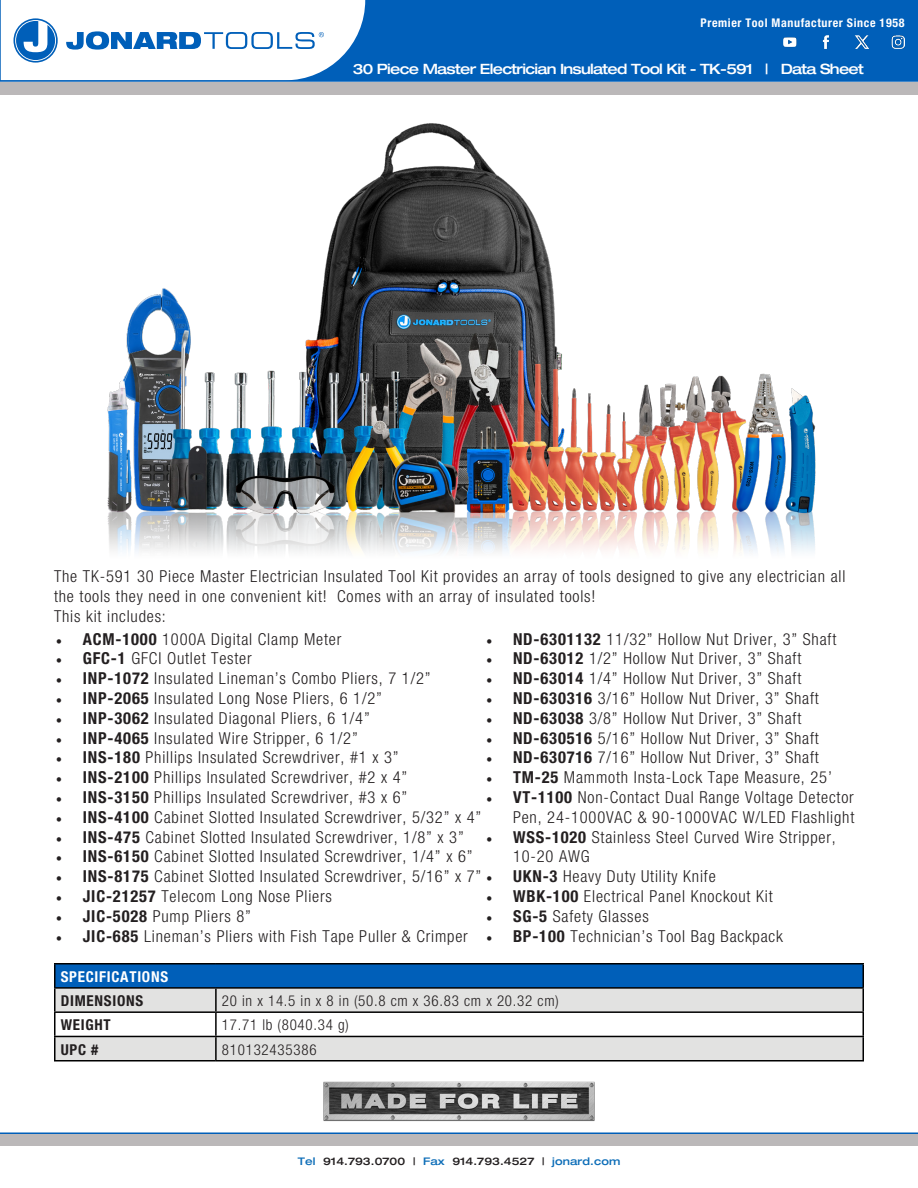
<style>
.page{position:relative;width:918px;height:1188px;background:#fff}
.page>*{position:absolute;margin:0;border:0;box-sizing:border-box;transform-origin:0 0}
.t1{font:300 condensed 16.5px/19.8px "Helvetica Neue";letter-spacing:.05em;color:#231f20}
.t2{font:300 condensed 15px "Helvetica Neue";letter-spacing:.05em;color:#231f20}
.t3{font:700 condensed 15px "Helvetica Neue";letter-spacing:.05em;color:#231f20}
.t4{font:700 condensed 15px "Helvetica Neue";letter-spacing:.05em;color:#fff}
.t5{font:500 expanded 14.25px "Helvetica Neue";letter-spacing:-.05em;color:#fff}
.t6{font:700 condensed 12px "Helvetica Neue";letter-spacing:.05em;color:#fff}
.t7{font:500 expanded 10.5px "Helvetica Neue";letter-spacing:.01em;color:#231f20}
.s1{font-family:"Minion Pro";font-weight:400;font-stretch:normal}
.s2{font-weight:700}
.s3{color:#0e6eb8}
</style>
<div class="page">
<div style="left:1px;top:0;width:917px;height:81px;background:#005fb9"></div>
<div style="left:0;top:82px;width:918px;height:12px;background:#bbb8b9"></div>
<div style="left:0;top:1134px;width:918px;height:12px;background:#bbb8b9"></div>
<img style="left:323px;top:1081px;width:272px;height:41px">
<hr style="left:0;top:1132px;width:918px;height:2px;background:#005fb9">
<svg style="left:1px;top:0;width:364px;height:80px;background:#d9e7f4"></svg>
<hr style="left:0;top:80px;width:918px;height:2px;background:#005fb9">
<img style="left:783px;top:35px;width:122px;height:14px">
<div style="left:55px;top:964px;width:808px;height:24px;background:#005fb9"></div>
<svg style="left:56px;top:989px;width:806px;height:71px;fill:#e2e2e1"></svg>
<hr style="left:54px;top:989px;width:2px;height:22px;background:#000">
<hr style="left:54px;top:1011px;width:162px;height:2px;background:#000">
<hr style="left:54px;top:1013px;width:2px;height:23px;background:#000">
<hr style="left:54px;top:1036px;width:162px;height:1px;background:#000">
<hr style="left:54px;top:1037px;width:2px;height:23px;background:#000">
<hr style="left:54px;top:1060px;width:162px;height:2px;background:#000">
<hr style="left:215px;top:989px;width:2px;height:22px;background:#000">
<hr style="left:862px;top:989px;width:2px;height:22px;background:#000">
<hr style="left:216px;top:1011px;width:648px;height:2px;background:#000">
<hr style="left:215px;top:1013px;width:2px;height:23px;background:#000">
<hr style="left:862px;top:1013px;width:2px;height:23px;background:#000">
<hr style="left:216px;top:1036px;width:648px;height:1px;background:#000">
<hr style="left:215px;top:1037px;width:2px;height:23px;background:#000">
<hr style="left:862px;top:1037px;width:2px;height:23px;background:#000">
<hr style="left:216px;top:1060px;width:648px;height:2px;background:#000">
<hr style="left:54px;top:963px;width:162px;height:1px;background:#000">
<hr style="left:54px;top:965px;width:2px;height:22px;background:#000">
<hr style="left:216px;top:963px;width:648px;height:1px;background:#000">
<hr style="left:862px;top:965px;width:2px;height:22px;background:#000">
<hr style="left:54px;top:987px;width:162px;height:2px;background:#000">
<hr style="left:216px;top:987px;width:648px;height:2px;background:#000">
<img style="left:107px;top:123px;width:709px;height:429px">
<p class="t6" style="left:701px;top:15px;width:205px">Premier Tool Manufacturer Since 1958</p>
<p class="t5" style="left:353px;top:60px;width:513px">30 Piece Master Electrician Insulated Tool Kit - TK-591 | Data Sheet</p>
<p class="t1" style="left:54px;top:566px;width:793px">The TK-591 30 Piece Master Electrician Insulated Tool Kit provides an array of tools designed to give any electrician all the tools they need in one convenient kit! Comes with an array of insulated tools!</p>
<p class="t1" style="left:54px;top:606px;width:113px">This kit includes:</p>
<p class="t1" style="left:56px;top:629px;width:287px"><span class="s1">•</span> <span class="s2">ACM-1000</span> 1000A Digital Clamp Meter</p>
<p class="t1" style="left:56px;top:649px;width:197px"><span class="s1">•</span> <span class="s2">GFC-1</span> GFCI Outlet Tester</p>
<p class="t1" style="left:56px;top:668px;width:376px"><span class="s1">•</span> <span class="s2">INP-1072</span> Insulated Lineman’s Combo Pliers, 7 1/2”</p>
<p class="t1" style="left:56px;top:688px;width:328px"><span class="s1">•</span> <span class="s2">INP-2065</span> Insulated Long Nose Pliers, 6 1/2”</p>
<p class="t1" style="left:56px;top:708px;width:316px"><span class="s1">•</span> <span class="s2">INP-3062</span> Insulated Diagonal Pliers, 6 1/4”</p>
<p class="t1" style="left:56px;top:728px;width:304px"><span class="s1">•</span> <span class="s2">INP-4065</span> Insulated Wire Stripper, 6 1/2”</p>
<p class="t1" style="left:56px;top:748px;width:344px"><span class="s1">•</span> <span class="s2">INS-180</span> Phillips Insulated Screwdriver, #1 x 3”</p>
<p class="t1" style="left:56px;top:767px;width:353px"><span class="s1">•</span> <span class="s2">INS-2100</span> Phillips Insulated Screwdriver, #2 x 4”</p>
<p class="t1" style="left:56px;top:787px;width:353px"><span class="s1">•</span> <span class="s2">INS-3150</span> Phillips Insulated Screwdriver, #3 x 6”</p>
<p class="t1" style="left:56px;top:807px;width:427px"><span class="s1">•</span> <span class="s2">INS-4100</span> Cabinet Slotted Insulated Screwdriver, 5/32” x 4”</p>
<p class="t1" style="left:56px;top:827px;width:410px"><span class="s1">•</span> <span class="s2">INS-475</span> Cabinet Slotted Insulated Screwdriver, 1/8” x 3”</p>
<p class="t1" style="left:56px;top:847px;width:418px"><span class="s1">•</span> <span class="s2">INS-6150</span> Cabinet Slotted Insulated Screwdriver, 1/4” x 6”</p>
<p class="t1" style="left:56px;top:866px;width:661px"><span class="s1">•</span> <span class="s2">INS-8175</span> Cabinet Slotted Insulated Screwdriver, 5/16” x 7” <span class="s1">•</span> <span class="s2">UKN-3</span> Heavy Duty Utility Knife</p>
<p class="t1" style="left:56px;top:886px;width:278px"><span class="s1">•</span> <span class="s2">JIC-21257</span> Telecom Long Nose Pliers</p>
<p class="t1" style="left:56px;top:906px;width:197px"><span class="s1">•</span> <span class="s2">JIC-5028</span> Pump Pliers 8”</p>
<p class="t1" style="left:56px;top:926px;width:414px"><span class="s1">•</span> <span class="s2">JIC-685</span> Lineman’s Pliers with Fish Tape Puller &amp; Crimper</p>
<p class="t1" style="left:486px;top:629px;width:352px"><span class="s1">•</span> <span class="s2">ND-6301132</span> 11/32” Hollow Nut Driver, 3” Shaft</p>
<p class="t1" style="left:486px;top:649px;width:317px"><span class="s1">•</span> <span class="s2">ND-63012</span> 1/2” Hollow Nut Driver, 3” Shaft</p>
<p class="t1" style="left:486px;top:668px;width:317px"><span class="s1">•</span> <span class="s2">ND-63014</span> 1/4” Hollow Nut Driver, 3” Shaft</p>
<p class="t1" style="left:486px;top:688px;width:334px"><span class="s1">•</span> <span class="s2">ND-630316</span> 3/16” Hollow Nut Driver, 3” Shaft</p>
<p class="t1" style="left:486px;top:708px;width:317px"><span class="s1">•</span> <span class="s2">ND-63038</span> 3/8” Hollow Nut Driver, 3” Shaft</p>
<p class="t1" style="left:486px;top:728px;width:334px"><span class="s1">•</span> <span class="s2">ND-630516</span> 5/16” Hollow Nut Driver, 3” Shaft</p>
<p class="t1" style="left:486px;top:748px;width:334px"><span class="s1">•</span> <span class="s2">ND-630716</span> 7/16” Hollow Nut Driver, 3” Shaft</p>
<p class="t1" style="left:486px;top:767px;width:347px"><span class="s1">•</span> <span class="s2">TM-25</span> Mammoth Insta-Lock Tape Measure, 25’</p>
<p class="t1" style="left:486px;top:787px;width:370px;text-align:right"><span class="s1">•</span> <span class="s2">VT-1100</span> Non-Contact Dual Range Voltage Detector<br>Pen, 24-1000VAC &amp; 90-1000VAC W/LED Flashlight</p>
<p class="t1" style="left:513px;top:827px;width:324px;text-indent:-27px"><span class="s1">•</span> <span class="s2">WSS-1020</span> Stainless Steel Curved Wire Stripper,<br>10-20 AWG</p>
<p class="t1" style="left:486px;top:886px;width:288px"><span class="s1">•</span> <span class="s2">WBK-100</span> Electrical Panel Knockout Kit</p>
<p class="t1" style="left:486px;top:906px;width:164px"><span class="s1">•</span> <span class="s2">SG-5</span> Safety Glasses</p>
<p class="t1" style="left:486px;top:926px;width:298px"><span class="s1">•</span> <span class="s2">BP-100</span> Technician’s Tool Bag Backpack</p>
<p class="t4" style="left:61px;top:967px;width:109px">SPECIFICATIONS</p>
<p class="t3" style="left:61px;top:992px;width:84px">DIMENSIONS</p>
<p class="t2" style="left:222px;top:992px;width:338px">20 in x 14.5 in x 8 in (50.8 cm x 36.83 cm x 20.32 cm)</p>
<p class="t3" style="left:61px;top:1016px;width:52px">WEIGHT</p>
<p class="t2" style="left:222px;top:1017px;width:128px">17.71 lb (8040.34 g)</p>
<p class="t3" style="left:61px;top:1040px;width:39px">UPC #</p>
<p class="t2" style="left:222px;top:1041px;width:96px">810132435386</p>
<p class="t7" style="left:298px;top:1155px;width:324px"><span class="s3">Tel</span> 914.793.0700 | <span class="s3">Fax</span> 914.793.4527 | <span class="s3">jonard.com</span></p>
</div>
